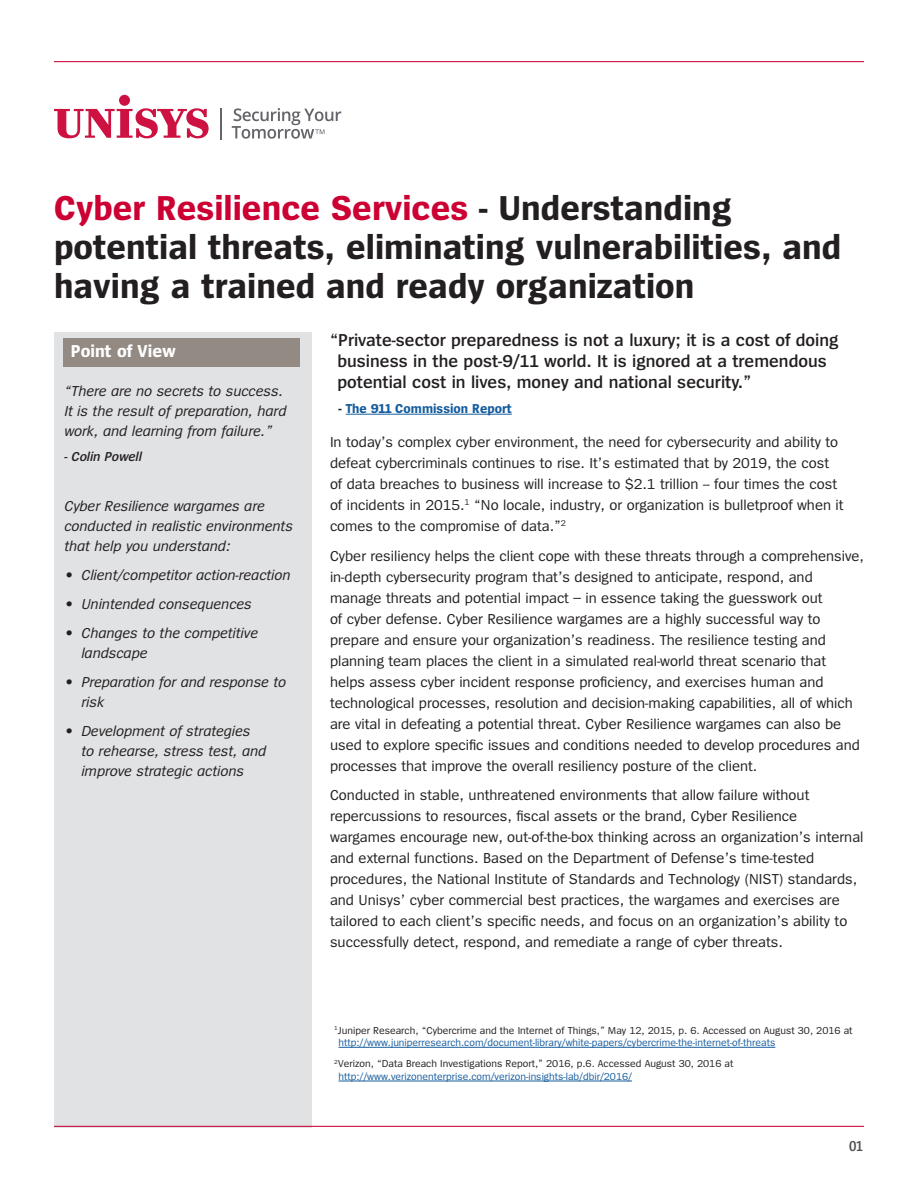
<style>
.page{position:relative;width:918px;height:1188px;background:#fff}
.page>*{position:absolute;margin:0;border:0;box-sizing:border-box;transform-origin:0 0}
.Cover_Headline{font:700 36px/39px "Spiegel";color:#231f20}
.Body_Copy{font:600 18px/21px "Spiegel";color:#231f20}
.t1{font:700 18px "Spiegel";color:#fff}
.Body_Copy-2{font:15px/21px "Spiegel";color:#231f20}
.Side_Copy{font:italic 15px/20.2px "Spiegel";color:#231f20}
.t2{font:600 15px "Spiegel Cd";color:#50504e}
.Footnotes{font:700 13.5px "Spiegel";color:#175d9e}
.Side_Copy-2{font:italic 600 13.5px "Spiegel";color:#231f20}
.Footnotes-2{font:10.5px/12.6px "Spiegel";color:#175d9e}
.Footnotes-3{font:10.5px/12.6px "Spiegel";color:#231f20}
.s1{color:#c03}
.s2{color:#231f20}
.s3{color:#175d9e}
</style>
<div class="page">
<hr style="left:346px;top:414px;width:166px;height:1px;background:#175d9e">
<div style="left:54px;top:332px;width:258px;height:795px;background:#e1e2e4"></div>
<div style="left:63px;top:338px;width:237px;height:29px;background:#938a84"></div>
<svg style="left:54px;top:108px;width:155px;height:30px"></svg>
<div style="left:119px;top:95px;width:11px;height:11px;background:#cd1141;border-radius:50%"></div>
<svg style="left:232px;top:108px;width:109px;height:31px"></svg>
<hr style="left:220px;top:108px;width:2px;height:32px;background:#64646a">
<hr style="left:54px;top:61px;width:810px;height:1px;background:#cd1141">
<hr style="left:54px;top:1126px;width:810px;height:1px;background:#cd1141">
<hr style="left:339px;top:1047px;width:436px;height:1px;background:#175d9e">
<hr style="left:339px;top:1081px;width:293px;height:1px;background:#175d9e">
<p class="Cover_Headline" style="left:54px;top:190px;width:789px"><span class="s1">Cyber Resilience Services</span> - Understanding potential threats, eliminating vulnerabilities, and having a trained and ready organization</p>
<p class="t1" style="left:71px;top:342px;width:107px">Point of View</p>
<p class="Side_Copy" style="left:64px;top:381px;width:224px">“There are no secrets to success.<br>It is the result of preparation, hard work, and learning from failure.”</p>
<p class="Side_Copy-2" style="left:64px;top:450px;width:79px">- Colin Powell</p>
<p class="Side_Copy" style="left:64px;top:496px;width:230px">Cyber Resilience wargames are conducted in realistic environments that help you understand:</p>
<p class="Side_Copy" style="left:64px;top:565px;width:228px">• Client/competitor action-reaction</p>
<p class="Side_Copy" style="left:64px;top:594px;width:189px">• Unintended consequences</p>
<p class="Side_Copy" style="left:81px;top:623px;width:178px;text-indent:-17px">• Changes to the competitive landscape</p>
<p class="Side_Copy" style="left:81px;top:672px;width:206px;text-indent:-17px">• Preparation for and response to risk</p>
<p class="Side_Copy" style="left:81px;top:721px;width:186px;text-indent:-17px">• Development of strategies to rehearse, stress test, and improve strategic actions</p>
<p class="Body_Copy" style="left:338px;top:330px;width:503px;text-indent:-8px">“Private-sector preparedness is not a luxury; it is a cost of doing business in the post-9/11 world. It is ignored at a tremendous potential cost in lives, money and national security.”</p>
<p class="Footnotes" style="left:339px;top:402px;width:175px"><span class="s2">-</span> The 911 Commission Report</p>
<p class="Body_Copy-2" style="left:330px;top:432px;width:515px">In today’s complex cyber environment, the need for cybersecurity and ability to defeat cybercriminals continues to rise. It’s estimated that by 2019, the cost of data breaches to business will increase to $2.1 trillion -- four times the cost of incidents in 2015.<sup>1</sup> “No locale, industry, or organization is bulletproof when it comes to the compromise of data.”<sup>2</sup></p>
<p class="Body_Copy-2" style="left:330px;top:546px;width:535px">Cyber resiliency helps the client cope with these threats through a comprehensive, in-depth cybersecurity program that’s designed to anticipate, respond, and manage threats and potential impact – in essence taking the guesswork out<br>of cyber defense. Cyber Resilience wargames are a highly successful way to prepare and ensure your organization’s readiness. The resilience testing and planning team places the client in a simulated real-world threat scenario that helps assess cyber incident response proficiency, and exercises human and technological processes, resolution and decision-making capabilities, all of which are vital in defeating a potential threat. Cyber Resilience wargames can also be used to explore specific issues and conditions needed to develop procedures and processes that improve the overall resiliency posture of the client.</p>
<p class="Body_Copy-2" style="left:330px;top:785px;width:535px">Conducted in stable, unthreatened environments that allow failure without repercussions to resources, fiscal assets or the brand, Cyber Resilience wargames encourage new, out-of-the-box thinking across an organization’s internal and external functions. Based on the Department of Defense’s time-tested procedures, the National Institute of Standards and Technology (NIST) standards, and Unisys’ cyber commercial best practices, the wargames and exercises are tailored to each client’s specific needs, and focus on an organization’s ability to successfully detect, respond, and remediate a range of cyber threats.</p>
<p class="Footnotes-2" style="left:339px;top:1024px;width:516px;text-indent:-4px"><sup>1</sup><span class="s2">Juniper Research, “Cybercrime and the Internet of Things,” May 12, 2015, p. 6. Accessed on August 30, 2016 at </span>http://www.juniperresearch.com/document-library/white-papers/cybercrime-the-internet-of-threats</p>
<p class="Footnotes-3" style="left:339px;top:1058px;width:396px;text-indent:-4px"><sup>2</sup>Verizon, “Data Breach Investigations Report,” 2016, p.6. Accessed August 30, 2016 at <span class="s3">http://www.verizonenterprise.com/verizon-insights-lab/dbir/2016/</span></p>
<p class="t2" style="left:849px;top:1139px;width:16px">01</p>
</div>
